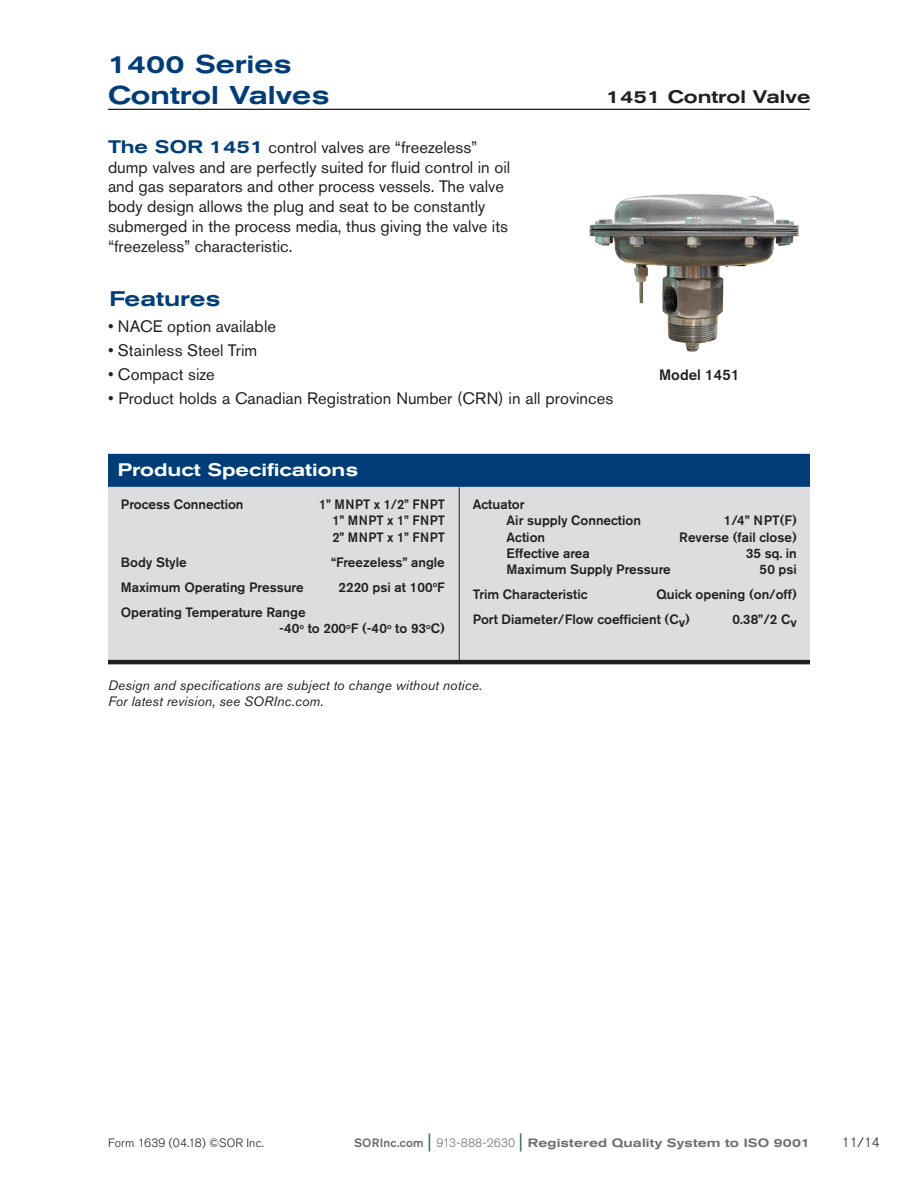
<style>
.page{position:relative;width:918px;height:1188px;background:#fff}
.page>*{position:absolute;margin:0;border:0;box-sizing:border-box;transform-origin:0 0}
.Product_name{font:500 expanded 25.5px "Akzidenz Grotesk BE";color:#003d78}
.Product_Intro{font:500 expanded 21px "Akzidenz Grotesk BE";color:#003d78}
.spec_head{font:500 expanded 18px "Akzidenz Grotesk BE";color:#fff}
.section_head{font:500 expanded 18px "Akzidenz Grotesk BE";color:#231f20}
.bulleted_text{font:16.5px/19.8px "Akzidenz Grotesk BE";color:#231f20}
.t1{font:500 15px "Akzidenz Grotesk BE";color:#231f20}
.t2{font:500 13.5px "Akzidenz Grotesk BE";color:#231f20}
.bulleted_text-2{font:italic 13.5px/16.2px "Akzidenz Grotesk BE";letter-spacing:.01em;color:#231f20}
.t3{font:500 13.5px "Akzidenz Grotesk BE";letter-spacing:.03em;color:#231f20;scale:.95 1}
.t4{font:300 13.5px "Akzidenz Grotesk BE";color:#231f20}
.t5{font:500 expanded 12px "Akzidenz Grotesk BE";letter-spacing:.015em;color:#6c6d70}
.t6{font:300 12px "Akzidenz Grotesk BE";letter-spacing:.015em;color:#231f20}
.s1{font-weight:500;font-stretch:expanded;font-size:18px;color:#003d78}
.s2{font-stretch:normal}
.s3{font-weight:400;font-stretch:normal;font-size:18px;color:#327159}
.s4{font-weight:300;font-stretch:normal}
</style>
<div class="page">
<hr style="left:108px;top:109px;width:702px;height:1px;background:#231f20">
<img style="left:589px;top:194px;width:210px;height:158px">
<div style="left:108px;top:481px;width:702px;height:181px;background:#dcdddf"></div>
<div style="left:108px;top:454px;width:702px;height:33px;background:#003d78"></div>
<hr style="left:459px;top:487px;width:1px;height:176px;background:#231f20">
<hr style="left:108px;top:660px;width:702px;height:4px;background:#231f20">
<p class="Product_name" style="left:108px;top:49px;width:185px">1400 Series</p>
<p class="Product_name" style="left:108px;top:80px;width:223px">Control Valves</p>
<p class="section_head" style="left:607px;top:86px;width:206px">1451 Control Valve</p>
<p class="bulleted_text" style="left:108px;top:137px;width:404px"><span class="s1">The SOR 1451</span> control valves are “freezeless” dump valves and are perfectly suited for fluid control in oil and gas separators and other process vessels. The valve body design allows the plug and seat to be constantly submerged in the process media, thus giving the valve its “freezeless” characteristic.</p>
<p class="Product_Intro" style="left:109px;top:287px;width:113px">Features</p>
<p class="bulleted_text" style="left:108px;top:316px;width:170px">• NACE option available</p>
<p class="bulleted_text" style="left:108px;top:340px;width:151px">• Stainless Steel Trim</p>
<p class="bulleted_text" style="left:108px;top:365px;width:108px">• Compact size</p>
<p class="bulleted_text" style="left:108px;top:389px;width:507px">• Product holds a Canadian Registration Number (CRN) in all provinces</p>
<p class="spec_head" style="left:118px;top:459px;width:242px">Product Specifications</p>
<p class="t1" style="left:659px;top:365px;width:82px">Model 1451</p>
<p class="t2" style="left:121px;top:496px;width:124px">Process Connection</p>
<p class="t3" style="left:319px;top:496px;width:134px">1” MNPT x 1/2” FNPT</p>
<p class="t3" style="left:332px;top:512px;width:120px">1” MNPT x 1” FNPT</p>
<p class="t3" style="left:332px;top:529px;width:120px">2” MNPT x 1” FNPT</p>
<p class="t2" style="left:121px;top:554px;width:67px">Body Style</p>
<p class="t2" style="left:331px;top:554px;width:115px">“Freezeless” angle</p>
<p class="t2" style="left:121px;top:579px;width:184px">Maximum Operating Pressure</p>
<p class="t2" style="left:339px;top:579px;width:108px">2220 psi at 100<sup>o</sup>F</p>
<p class="t2" style="left:121px;top:604px;width:186px">Operating Temperature Range</p>
<p class="t2" style="left:279px;top:620px;width:167px">-40<sup>o</sup> to 200<sup>o</sup>F (-40<sup>o</sup> to 93<sup>o</sup>C)</p>
<p class="t2" style="left:473px;top:496px;width:53px">Actuator</p>
<p class="t2" style="left:507px;top:512px;width:136px">Air supply Connection</p>
<p class="t2" style="left:724px;top:512px;width:75px">1/4” NPT(F)</p>
<p class="t2" style="left:507px;top:529px;width:40px">Action</p>
<p class="t2" style="left:679px;top:529px;width:119px">Reverse (fail close)</p>
<p class="t2" style="left:507px;top:545px;width:85px">Effective area</p>
<p class="t2" style="left:746px;top:545px;width:53px">35 sq. in</p>
<p class="t2" style="left:507px;top:561px;width:166px">Maximum Supply Pressure</p>
<p class="t2" style="left:759px;top:561px;width:39px">50 psi</p>
<p class="t2" style="left:473px;top:586px;width:116px">Trim Characteristic</p>
<p class="t2" style="left:657px;top:586px;width:142px">Quick opening (on/off)</p>
<p class="t2" style="left:473px;top:611px;width:219px">Port Diameter/Flow coefficient (Cv)</p>
<p class="t2" style="left:732px;top:611px;width:66px">0.38”/2 Cv</p>
<p class="bulleted_text-2" style="left:108px;top:677px;width:376px">Design and specifications are subject to change without notice.<br>For latest revision, see SORInc.com.</p>
<p class="t6" style="left:108px;top:1136px;width:157px">Form 1639 (04.18) ©SOR Inc.</p>
<p class="t5" style="left:354px;top:1136px;width:457px"><span class="s2">SORInc.com</span> <span class="s3">|</span> <span class="s4">913-888-2630</span> <span class="s3">|</span> Registered Quality System to ISO 9001</p>
<p class="t4" style="left:842px;top:1134px;width:39px">11/14</p>
</div>
